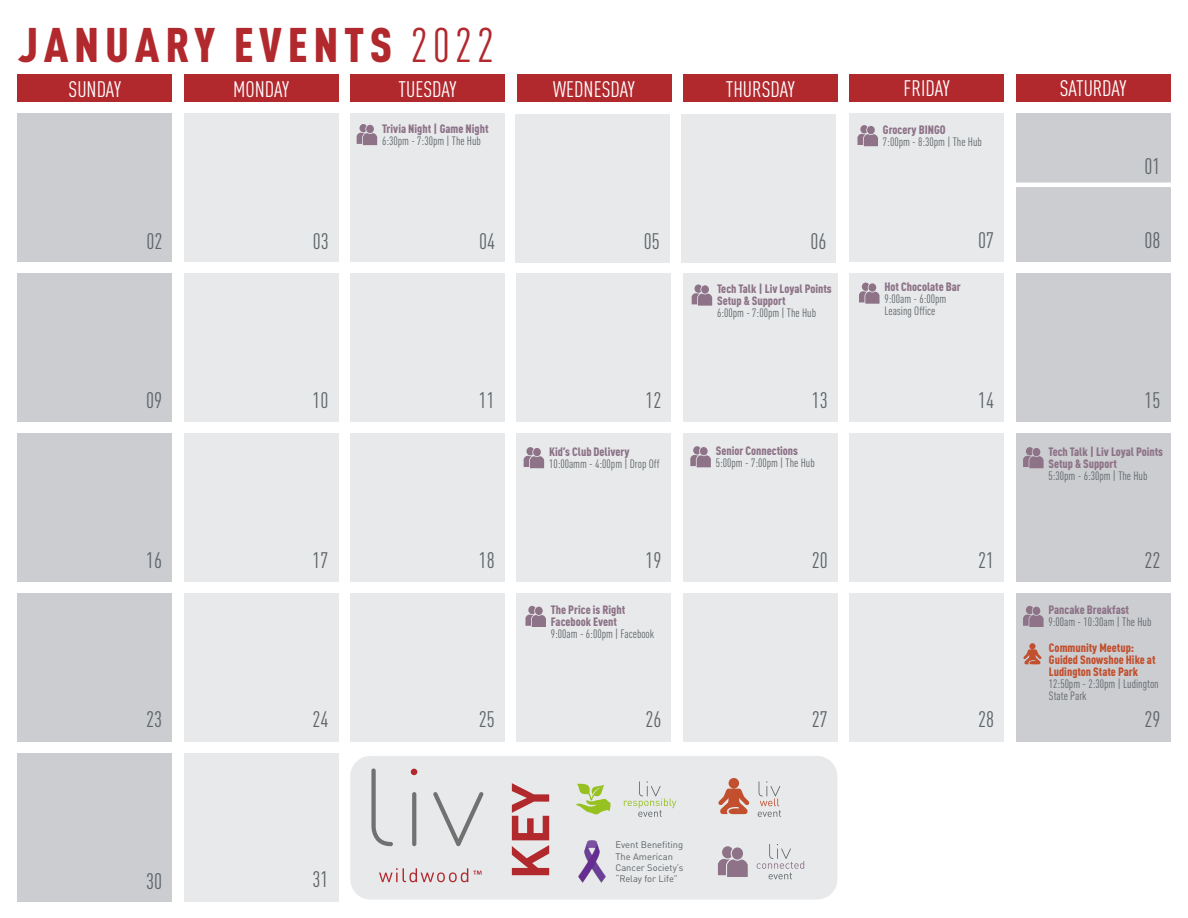
<style>
.page{position:relative;width:1188px;height:918px;background:#fff}
.page>*{position:absolute;margin:0;border:0;box-sizing:border-box;transform-origin:0 0}
.t1{font:900 condensed 47.85px "DIN Pro";letter-spacing:.12em;color:#b1282d}
.t2{font:condensed 22.2px "DIN Pro";color:#5e6367}
.t3{font:condensed 22.2px "DIN Pro";color:#fff}
.t4{font:condensed 12px/12px "DIN Pro";color:#5e6367}
.t5{font:900 condensed 12px/12px "DIN Pro";color:#8d7288}
.t6{font:900 condensed 12px/12px "DIN Pro";color:#c24f2e}
.t7{font:9.3px/11.2px "DIN Pro";color:#5e6367}
.s1{font-weight:400}
</style>
<div class="page">
<div style="left:849px;top:113px;width:155px;height:148px;background:#e7e9ea"></div>
<div style="left:1016px;top:113px;width:154px;height:148px;background:#cbcdd0"></div>
<div style="left:17px;top:273px;width:155px;height:148px;background:#cbcdd0"></div>
<div style="left:184px;top:273px;width:154px;height:148px;background:#e7e9ea"></div>
<div style="left:350px;top:273px;width:155px;height:148px;background:#e7e9ea"></div>
<div style="left:517px;top:273px;width:154px;height:148px;background:#e7e9ea"></div>
<div style="left:683px;top:273px;width:154px;height:148px;background:#e7e9ea"></div>
<div style="left:849px;top:273px;width:155px;height:148px;background:#e7e9ea"></div>
<div style="left:1016px;top:273px;width:154px;height:148px;background:#cbcdd0"></div>
<div style="left:17px;top:433px;width:155px;height:149px;background:#cbcdd0"></div>
<div style="left:184px;top:433px;width:154px;height:149px;background:#e7e9ea"></div>
<div style="left:350px;top:433px;width:155px;height:149px;background:#e7e9ea"></div>
<div style="left:517px;top:433px;width:154px;height:149px;background:#e7e9ea"></div>
<div style="left:683px;top:433px;width:154px;height:149px;background:#e7e9ea"></div>
<div style="left:849px;top:433px;width:155px;height:149px;background:#e7e9ea"></div>
<div style="left:1016px;top:433px;width:154px;height:149px;background:#cbcdd0"></div>
<div style="left:17px;top:593px;width:155px;height:149px;background:#cbcdd0"></div>
<div style="left:184px;top:593px;width:154px;height:149px;background:#e7e9ea"></div>
<div style="left:350px;top:593px;width:155px;height:149px;background:#e7e9ea"></div>
<div style="left:517px;top:593px;width:154px;height:149px;background:#e7e9ea"></div>
<div style="left:683px;top:593px;width:154px;height:149px;background:#e7e9ea"></div>
<div style="left:849px;top:593px;width:155px;height:149px;background:#e7e9ea"></div>
<div style="left:1016px;top:593px;width:154px;height:149px;background:#cbcdd0"></div>
<div style="left:17px;top:753px;width:155px;height:149px;background:#cbcdd0"></div>
<div style="left:184px;top:753px;width:154px;height:149px;background:#e7e9ea"></div>
<div style="left:515px;top:114px;width:155px;height:149px;background:#e7e9ea"></div>
<div style="left:682px;top:114px;width:154px;height:149px;background:#e7e9ea"></div>
<div style="left:18px;top:75px;width:154px;height:27px;background:#b1282d"></div>
<div style="left:184px;top:75px;width:154px;height:27px;background:#b1282d"></div>
<div style="left:350px;top:75px;width:155px;height:27px;background:#b1282d"></div>
<div style="left:517px;top:75px;width:154px;height:27px;background:#b1282d"></div>
<div style="left:683px;top:75px;width:155px;height:27px;background:#b1282d"></div>
<div style="left:850px;top:75px;width:154px;height:27px;background:#b1282d"></div>
<div style="left:1016px;top:75px;width:154px;height:27px;background:#b1282d"></div>
<div style="left:18px;top:114px;width:154px;height:148px;background:#cbcdd0"></div>
<div style="left:184px;top:114px;width:154px;height:148px;background:#e7e9ea"></div>
<div style="left:350px;top:114px;width:155px;height:148px;background:#e7e9ea"></div>
<hr style="left:1012px;top:183px;width:176px;height:4px;background:#fff">
<div style="left:350px;top:756px;width:487px;height:144px;background:#e7e9ea;border-radius:20px"></div>
<svg style="left:576px;top:784px;width:35px;height:31px"></svg>
<svg style="left:718px;top:778px;width:31px;height:36px"></svg>
<svg style="left:718px;top:846px;width:30px;height:31px"></svg>
<svg style="left:624px;top:781px;width:52px;height:36px"></svg>
<svg style="left:758px;top:781px;width:23px;height:36px"></svg>
<svg style="left:757px;top:844px;width:47px;height:35px"></svg>
<img style="left:579px;top:840px;width:27px;height:42px">
<svg style="left:512px;top:783px;width:37px;height:92px"></svg>
<svg style="left:433px;top:792px;width:51px;height:54px"></svg>
<svg style="left:412px;top:792px;width:4px;height:54px"></svg>
<svg style="left:371px;top:768px;width:22px;height:78px"></svg>
<svg style="left:411px;top:769px;width:6px;height:6px"></svg>
<svg style="left:379px;top:868px;width:103px;height:14px"></svg>
<svg style="left:357px;top:124px;width:20px;height:21px"></svg>
<svg style="left:524px;top:447px;width:20px;height:21px"></svg>
<svg style="left:525px;top:606px;width:21px;height:21px"></svg>
<svg style="left:690px;top:446px;width:21px;height:21px"></svg>
<svg style="left:859px;top:283px;width:21px;height:21px"></svg>
<svg style="left:858px;top:125px;width:20px;height:21px"></svg>
<svg style="left:692px;top:285px;width:20px;height:21px"></svg>
<svg style="left:1023px;top:447px;width:21px;height:21px"></svg>
<svg style="left:1023px;top:606px;width:21px;height:21px"></svg>
<svg style="left:1023px;top:643px;width:19px;height:22px"></svg>
<p class="t1" style="left:18px;top:7px;width:478px">JANUARY EVENTS <span class="s1">2022</span></p>
<p class="t3" style="left:69px;top:73px;width:54px">SUNDAY</p>
<p class="t3" style="left:233px;top:73px;width:58px">MONDAY</p>
<p class="t3" style="left:399px;top:73px;width:59px">TUESDAY</p>
<p class="t3" style="left:553px;top:73px;width:83px">WEDNESDAY</p>
<p class="t3" style="left:726px;top:73px;width:71px">THURSDAY</p>
<p class="t3" style="left:904px;top:72px;width:48px">FRIDAY</p>
<p class="t3" style="left:1060px;top:72px;width:68px">SATURDAY</p>
<p class="t5" style="left:382px;top:121px;width:108px">Trivia Night | Game Night</p>
<p class="t4" style="left:382px;top:133px;width:100px">6:30pm - 7:30pm | The Hub</p>
<p class="t2" style="left:146px;top:225px;width:18px">02</p>
<p class="t2" style="left:313px;top:225px;width:18px">03</p>
<p class="t2" style="left:479px;top:225px;width:18px">04</p>
<p class="t2" style="left:644px;top:226px;width:18px">05</p>
<p class="t2" style="left:810px;top:226px;width:18px">06</p>
<p class="t5" style="left:717px;top:282px;width:116px">Tech Talk | Liv Loyal Points<br>Setup &amp; Support</p>
<p class="t4" style="left:717px;top:306px;width:100px">6:00pm - 7:00pm | The Hub</p>
<p class="t5" style="left:883px;top:122px;width:64px">Grocery BINGO</p>
<p class="t4" style="left:883px;top:135px;width:100px">7:00pm - 8:30pm | The Hub</p>
<p class="t2" style="left:1145px;top:150px;width:17px">01</p>
<p class="t5" style="left:884px;top:280px;width:78px">Hot Chocolate Bar</p>
<p class="t4" style="left:884px;top:292px;width:64px">9:00am - 6:00pm</p>
<p class="t4" style="left:884px;top:304px;width:53px">Leasing Office</p>
<p class="t2" style="left:978px;top:225px;width:17px">07</p>
<p class="t2" style="left:1145px;top:225px;width:18px">08</p>
<p class="t2" style="left:146px;top:384px;width:18px">09</p>
<p class="t2" style="left:313px;top:384px;width:18px">10</p>
<p class="t2" style="left:479px;top:384px;width:18px">11</p>
<p class="t2" style="left:645px;top:384px;width:18px">12</p>
<p class="t2" style="left:812px;top:384px;width:18px">13</p>
<p class="t2" style="left:978px;top:384px;width:17px">14</p>
<p class="t2" style="left:1145px;top:384px;width:18px">15</p>
<p class="t5" style="left:549px;top:444px;width:82px">Kid’s Club Delivery</p>
<p class="t4" style="left:549px;top:457px;width:112px">10:00amm - 4:00pm | Drop Off</p>
<p class="t5" style="left:716px;top:443px;width:84px">Senior Connections</p>
<p class="t4" style="left:716px;top:456px;width:100px">5:00pm - 7:00pm | The Hub</p>
<p class="t5" style="left:1048px;top:444px;width:116px">Tech Talk | Liv Loyal Points<br>Setup &amp; Support</p>
<p class="t4" style="left:1048px;top:469px;width:100px">5:30pm - 6:30pm | The Hub</p>
<p class="t2" style="left:146px;top:544px;width:18px">16</p>
<p class="t2" style="left:313px;top:544px;width:18px">17</p>
<p class="t2" style="left:479px;top:544px;width:18px">18</p>
<p class="t2" style="left:645px;top:544px;width:18px">19</p>
<p class="t2" style="left:812px;top:544px;width:18px">20</p>
<p class="t2" style="left:978px;top:544px;width:17px">21</p>
<p class="t2" style="left:1145px;top:544px;width:18px">22</p>
<p class="t5" style="left:551px;top:603px;width:76px">The Price is Right</p>
<p class="t5" style="left:551px;top:615px;width:68px">Facebook Event</p>
<p class="t4" style="left:551px;top:627px;width:105px">9:00am - 6:00pm | Facebook</p>
<p class="t5" style="left:1048px;top:603px;width:82px">Pancake Breakfast</p>
<p class="t4" style="left:1048px;top:615px;width:104px">9:00am - 10:30am | The Hub</p>
<p class="t6" style="left:1049px;top:640px;width:87px">Community Meetup:</p>
<p class="t6" style="left:1049px;top:652px;width:108px">Guided Snowshoe Hike at<br>Ludington State Park</p>
<p class="t4" style="left:1049px;top:677px;width:111px">12:50pm - 2:30pm | Ludington<br>State Park</p>
<p class="t2" style="left:146px;top:703px;width:18px">23</p>
<p class="t2" style="left:313px;top:703px;width:18px">24</p>
<p class="t2" style="left:479px;top:703px;width:18px">25</p>
<p class="t2" style="left:645px;top:703px;width:18px">26</p>
<p class="t2" style="left:812px;top:703px;width:18px">27</p>
<p class="t2" style="left:978px;top:703px;width:17px">28</p>
<p class="t2" style="left:1145px;top:703px;width:18px">29</p>
<p class="t2" style="left:146px;top:865px;width:18px">30</p>
<p class="t2" style="left:313px;top:863px;width:18px">31</p>
<p class="t7" style="left:615px;top:838px;width:70px">Event Benefiting<br>The American<br>Cancer Society’s “Relay for Life”</p>
</div>
